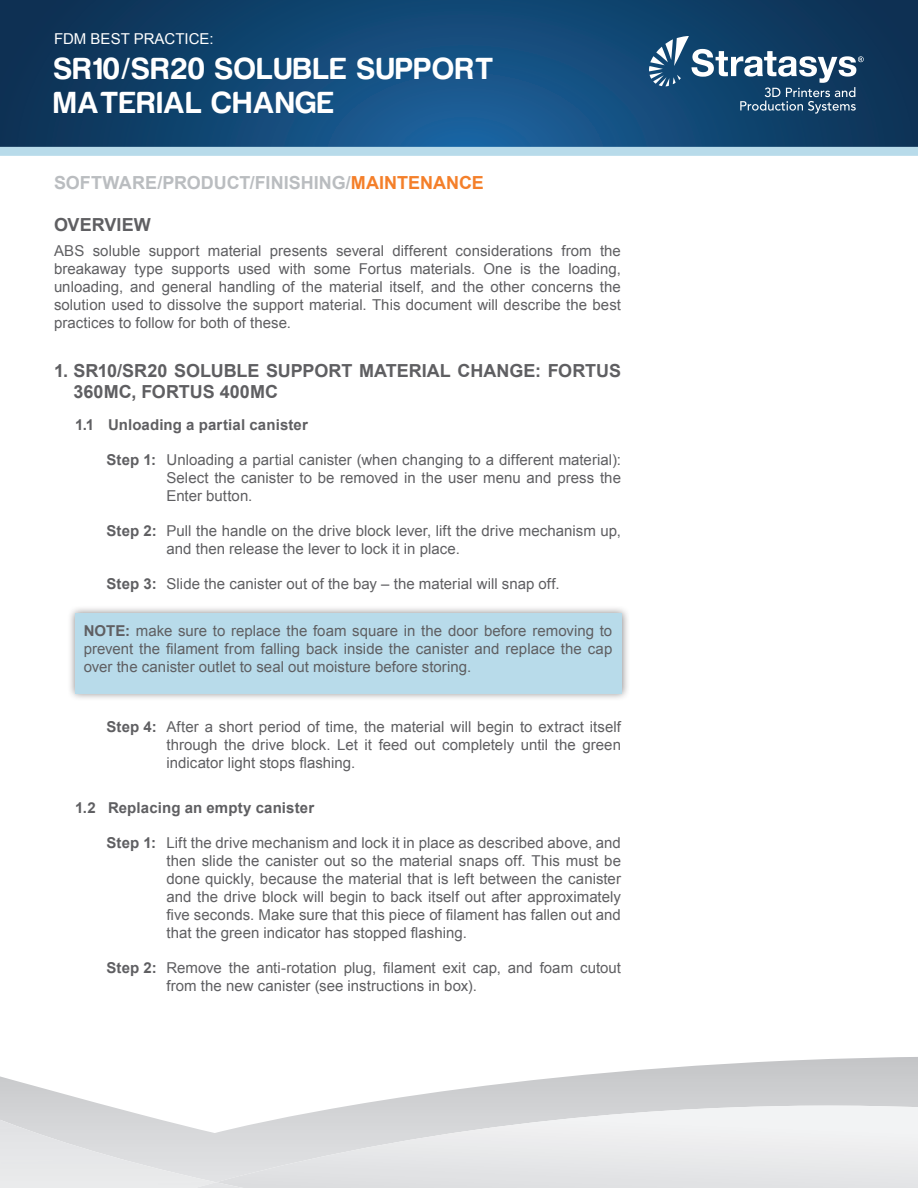
<style>
.page{position:relative;width:918px;height:1188px;background:#fff}
.page>*{position:absolute;margin:0;border:0;box-sizing:border-box;transform-origin:0 0}
.Header_-_Harabara{font:31.5px "Harabara";letter-spacing:.05em;color:#fff}
.Heading{font:700 18px/21.6px "Arial";color:#5f5f62}
.Subject_Type{font:700 18px "Arial";color:#babdc0}
.Steps{font:15px/18px "Arial";letter-spacing:.005em;color:#5f5f62;text-align:justify}
.Main_text{font:15px/18px "Arial";letter-spacing:.005em;color:#5f5f62;text-align:justify}
.Note_Copy{font:15px/18px "Arial";color:#5f5f62;text-align:justify}
.Sub-Heading{font:700 15px "Arial";letter-spacing:.01em;color:#5f5f62}
.FDM_BP__Header{font:15px "Arial";color:#fff}
.s1{color:#f47f2a}
.s2{font-weight:700}
</style>
<div class="page">
<svg style="left:0;top:0;width:918px;height:147px;background:#124571"></svg>
<svg style="left:649px;top:36px;width:215px;height:78px;background:#3a6283"></svg>
<svg style="left:0;top:1057px;width:918px;height:58px"></svg>
<svg style="left:216px;top:1106px;width:702px;height:82px"></svg>
<img style="left:150px;top:1182px;width:167px;height:6px">
<div style="left:0;top:147px;width:918px;height:9px;background:#b8dbea"></div>
<div style="left:67px;top:605px;width:563px;height:97px;background:#231f20;opacity:.55"></div>
<div style="left:76px;top:613px;width:546px;height:80px;background:#b8dbea"></div>
<p class="FDM_BP__Header" style="left:54px;top:29px;width:161px">FDM BEST PRACTICE:</p>
<p class="Header_-_Harabara" style="left:54px;top:52px;width:441px">SR10/SR20 SOLUBLE SUPPORT</p>
<p class="Header_-_Harabara" style="left:54px;top:87px;width:282px">MATERIAL CHANGE</p>
<p class="Subject_Type" style="left:54px;top:171px;width:431px">SOFTWARE/PRODUCT/FINISHING/<span class="s1">MAINTENANCE</span></p>
<p class="Heading" style="left:54px;top:215px;width:98px">OVERVIEW</p>
<p class="Main_text" style="left:54px;top:242px;width:569px">ABS soluble support material presents several different considerations from the breakaway type supports used with some Fortus materials. One is the loading, unloading, and general handling of the material itself, and the other concerns the solution used to dissolve the support material. This document will describe the best practices to follow for both of these.</p>
<p class="Heading" style="left:74px;top:360px;width:549px;text-indent:-20px">1. SR10/SR20 SOLUBLE SUPPORT MATERIAL CHANGE: FORTUS<br>360MC, FORTUS 400MC</p>
<p class="Sub-Heading" style="left:75px;top:414px;width:234px">1.1 Unloading a partial canister</p>
<p class="Steps" style="left:166px;top:451px;width:456px;text-indent:-60px"><span class="s2">Step 1:</span> Unloading a partial canister (when changing to a different material):<br>Select the canister to be removed in the user menu and press the Enter button.</p>
<p class="Steps" style="left:166px;top:522px;width:456px;text-indent:-60px"><span class="s2">Step 2:</span> Pull the handle on the drive block lever, lift the drive mechanism up, and then release the lever to lock it in place.</p>
<p class="Steps" style="left:106px;top:575px;width:455px"><span class="s2">Step 3:</span> Slide the canister out of the bay – the material will snap off.</p>
<p class="Note_Copy" style="left:84px;top:622px;width:530px"><span class="s2">NOTE:</span> make sure to replace the foam square in the door before removing to prevent the filament from falling back inside the canister and replace the cap over the canister outlet to seal out moisture before storing.</p>
<p class="Steps" style="left:166px;top:718px;width:456px;text-indent:-60px"><span class="s2">Step 4:</span> After a short period of time, the material will begin to extract itself through the drive block. Let it feed out completely until the green indicator light stops flashing.</p>
<p class="Sub-Heading" style="left:75px;top:797px;width:241px">1.2 Replacing an empty canister</p>
<p class="Steps" style="left:166px;top:834px;width:456px;text-indent:-60px"><span class="s2">Step 1:</span> Lift the drive mechanism and lock it in place as described above, and then slide the canister out so the material snaps off. This must be done quickly, because the material that is left between the canister and the drive block will begin to back itself out after approximately five seconds. Make sure that this piece of filament has fallen out and that the green indicator has stopped flashing.</p>
<p class="Steps" style="left:166px;top:959px;width:456px;text-indent:-60px"><span class="s2">Step 2:</span> Remove the anti-rotation plug, filament exit cap, and foam cutout from the new canister (see instructions in box).</p>
</div>
